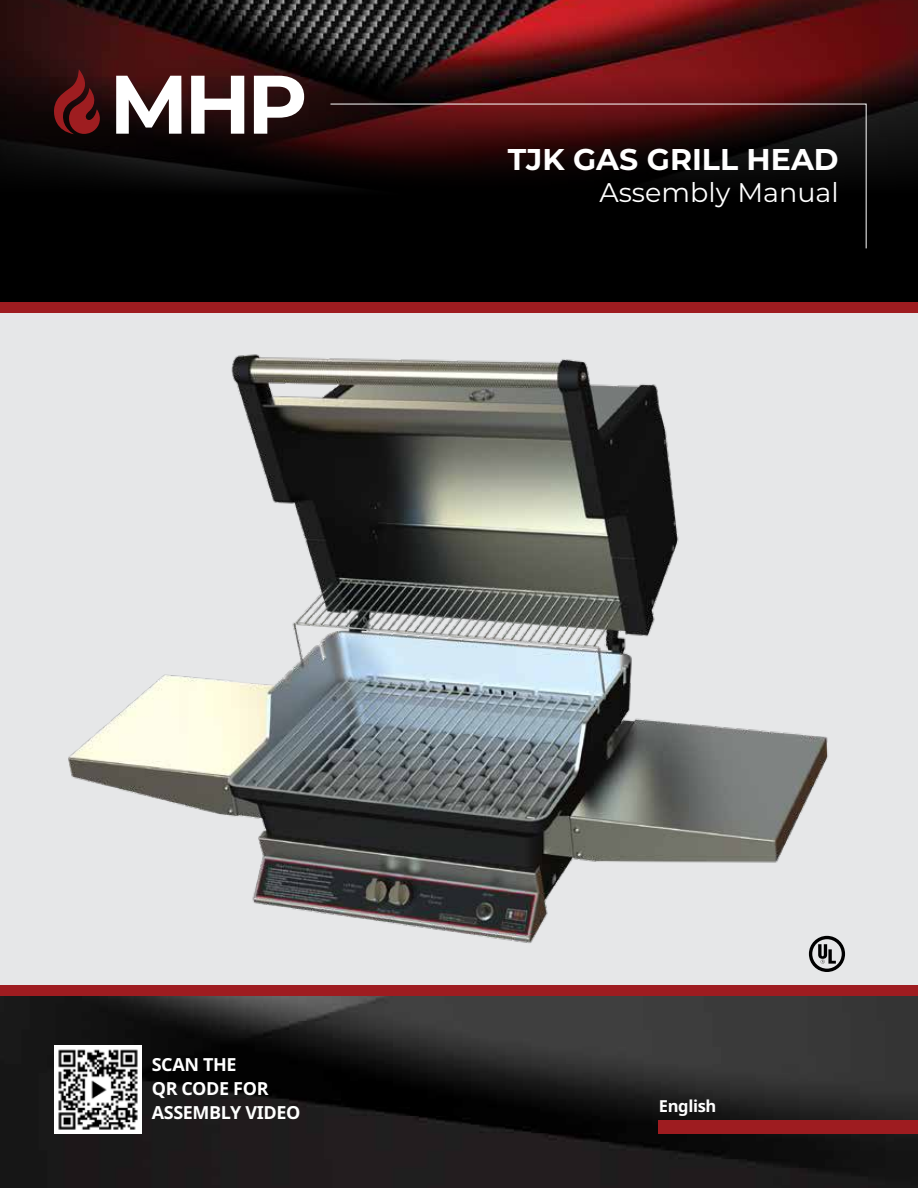
<style>
.page{position:relative;width:918px;height:1188px;background:#fff}
.page>*{position:absolute;margin:0;border:0;box-sizing:border-box;transform-origin:0 0}
.t1{font:700 30px "Montserrat";color:#fff}
.t2{font:27px "Montserrat";color:#fff}
.t3{font:700 18px/24px "Noto Sans";letter-spacing:-.02em;color:#fff}
.t4{font:700 16.5px "Noto Sans";letter-spacing:-.02em;color:#fff}
</style>
<div class="page">
<img style="left:0;top:0;width:918px;height:302px">
<img style="left:0;top:996px;width:918px;height:192px">
<div style="left:0;top:306px;width:918px;height:684px;background:#e6e7e8"></div>
<svg style="left:116px;top:76px;width:66px;height:58px"></svg>
<svg style="left:191px;top:76px;width:53px;height:58px"></svg>
<svg style="left:254px;top:76px;width:50px;height:58px"></svg>
<svg style="left:54px;top:69px;width:46px;height:65px;background:#5d1315"></svg>
<svg style="left:330px;top:103px;width:537px;height:146px;background:#170707"></svg>
<div style="left:659px;top:1121px;width:259px;height:13px;background:#9e1c20"></div>
<div style="left:0;top:985px;width:918px;height:11px;background:#9e1c20"></div>
<div style="left:0;top:302px;width:918px;height:11px;background:#9e1c20"></div>
<svg style="left:810px;top:960px;width:34px;height:12px"></svg>
<img style="left:68px;top:354px;width:778px;height:606px">
<img style="left:54px;top:1046px;width:88px;height:88px">
<h1 class="t1" style="left:508px;top:137px;width:332px">TJK GAS GRILL HEAD</h1>
<h2 class="t2" style="left:600px;top:174px;width:241px">Assembly Manual</h2>
<p class="t3" style="left:152px;top:1053px;width:150px">SCAN THE<br>QR CODE FOR<br>ASSEMBLY VIDEO</p>
<p class="t4" style="left:659px;top:1097px;width:59px">English</p>
</div>
